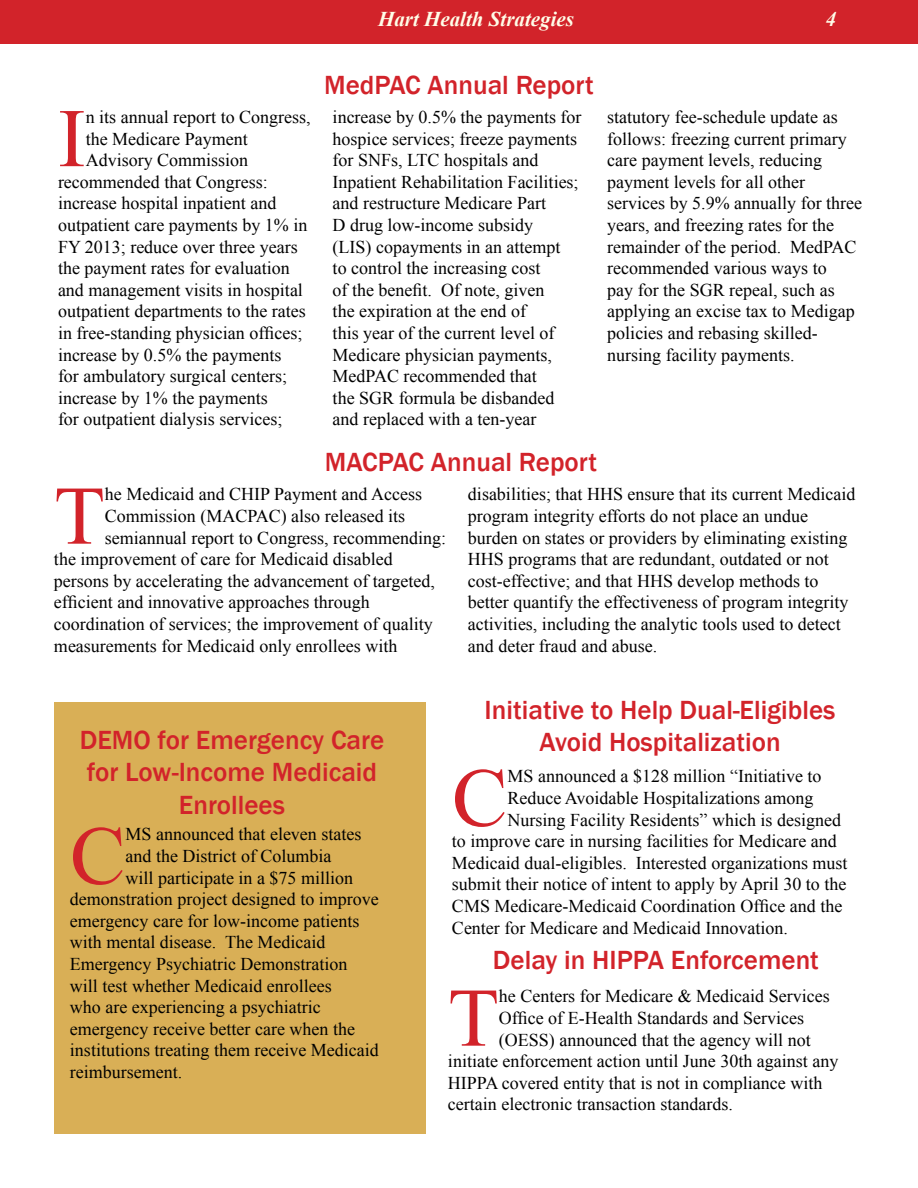
<style>
.page{position:relative;width:918px;height:1188px;background:#fff}
.page>*{position:absolute;margin:0;border:0;box-sizing:border-box;transform-origin:0 0}
.t1{font:83.25px "Times New Roman";color:#d2232a}
.t2{font:500 27px/32.4px "Franklin Gothic";color:#d2232a;text-align:center}
.t3{font:italic 700 21px "Times New Roman";color:#fffde8}
.t4{font:18px/21.6px "Times New Roman";color:#000}
</style>
<div class="page">
<div style="left:54px;top:702px;width:372px;height:432px;background:#d9af56"></div>
<div style="left:0;top:0;width:918px;height:43px;background:#d2232a"></div>
<p class="t3" style="left:378px;top:5px;width:198px">Hart Health Strategies</p>
<p class="t3" style="left:826px;top:5px;width:12px">4</p>
<h1 class="t1" style="left:58px;top:82px;width:29px">I</h1>
<p class="t4" style="left:86px;top:106px;width:226px">n its annual report to Congress,</p>
<p class="t4" style="left:86px;top:127px;width:163px">the Medicare Payment</p>
<p class="t4" style="left:86px;top:149px;width:164px">Advisory Commission</p>
<p class="t4" style="left:58px;top:171px;width:211px">recommended that Congress:</p>
<p class="t4" style="left:58px;top:192px;width:220px">increase hospital inpatient and</p>
<p class="t4" style="left:58px;top:214px;width:251px">outpatient care payments by 1% in</p>
<p class="t4" style="left:58px;top:235px;width:241px">FY 2013; reduce over three years</p>
<p class="t4" style="left:58px;top:257px;width:233px">the payment rates for evaluation</p>
<p class="t4" style="left:58px;top:279px;width:246px">and management visits in hospital</p>
<p class="t4" style="left:58px;top:300px;width:249px">outpatient departments to the rates</p>
<p class="t4" style="left:58px;top:322px;width:246px">in free-standing physician offices;</p>
<p class="t4" style="left:58px;top:343px;width:225px">increase by 0.5% the payments</p>
<p class="t4" style="left:58px;top:365px;width:231px">for ambulatory surgical centers;</p>
<p class="t4" style="left:58px;top:387px;width:211px">increase by 1% the payments</p>
<p class="t4" style="left:58px;top:408px;width:226px">for outpatient dialysis services;</p>
<h2 class="t2" style="left:324px;top:69px;width:271px">MedPAC Annual Report</h2>
<p class="t4" style="left:333px;top:106px;width:250px">increase by 0.5% the payments for hospice services; freeze payments for SNFs, LTC hospitals and<br>Inpatient Rehabilitation Facilities; and restructure Medicare Part<br>D drug low-income subsidy<br>(LIS) copayments in an attempt<br>to control the increasing cost<br>of the benefit. Of note, given<br>the expiration at the end of<br>this year of the current level of<br>Medicare physician payments,<br>MedPAC recommended that<br>the SGR formula be disbanded and replaced with a ten-year</p>
<p class="t4" style="left:607px;top:106px;width:256px">statutory fee-schedule update as follows: freezing current primary care payment levels, reducing payment levels for all other services by 5.9% annually for three years, and freezing rates for the remainder of the period. MedPAC recommended various ways to<br>pay for the SGR repeal, such as applying an excise tax to Medigap policies and rebasing skilled&shy;nursing facility payments.</p>
<h2 class="t2" style="left:325px;top:446px;width:274px">MACPAC Annual Report</h2>
<h1 class="t1" style="left:54px;top:460px;width:52px">T</h1>
<p class="t4" style="left:105px;top:483px;width:319px">he Medicaid and CHIP Payment and Access</p>
<p class="t4" style="left:105px;top:505px;width:302px">Commission (MACPAC) also released its</p>
<p class="t4" style="left:105px;top:527px;width:343px">semiannual report to Congress, recommending:</p>
<p class="t4" style="left:54px;top:548px;width:340px">the improvement of care for Medicaid disabled</p>
<p class="t4" style="left:54px;top:570px;width:383px">persons by accelerating the advancement of targeted,</p>
<p class="t4" style="left:54px;top:591px;width:317px">efficient and innovative approaches through</p>
<p class="t4" style="left:54px;top:613px;width:380px">coordination of services; the improvement of quality</p>
<p class="t4" style="left:54px;top:635px;width:345px">measurements for Medicaid only enrollees with</p>
<p class="t4" style="left:468px;top:483px;width:389px">disabilities; that HHS ensure that its current Medicaid program integrity efforts do not place an undue burden on states or providers by eliminating existing HHS programs that are redundant, outdated or not cost-effective; and that HHS develop methods to better quantify the effectiveness of program integrity activities, including the analytic tools used to detect and deter fraud and abuse.</p>
<h2 class="t2" style="left:80px;top:724px;width:306px">DEMO for Emergency Care for Low-Income Medicaid<br>Enrollees</h2>
<h1 class="t1" style="left:70px;top:800px;width:57px">C</h1>
<p class="t4" style="left:126px;top:823px;width:237px">MS announced that eleven states</p>
<p class="t4" style="left:126px;top:845px;width:207px">and the District of Columbia</p>
<p class="t4" style="left:126px;top:867px;width:229px">will participate in a $75 million</p>
<p class="t4" style="left:70px;top:888px;width:310px">demonstration project designed to improve</p>
<p class="t4" style="left:70px;top:910px;width:291px">emergency care for low-income patients</p>
<p class="t4" style="left:70px;top:931px;width:257px">with mental disease. The Medicaid</p>
<p class="t4" style="left:70px;top:953px;width:279px">Emergency Psychiatric Demonstration</p>
<p class="t4" style="left:70px;top:975px;width:263px">will test whether Medicaid enrollees</p>
<p class="t4" style="left:70px;top:996px;width:252px">who are experiencing a psychiatric</p>
<p class="t4" style="left:70px;top:1018px;width:287px">emergency receive better care when the</p>
<p class="t4" style="left:70px;top:1039px;width:310px">institutions treating them receive Medicaid</p>
<p class="t4" style="left:70px;top:1061px;width:114px">reimbursement.</p>
<h2 class="t2" style="left:485px;top:694px;width:352px">Initiative to Help Dual-Eligibles<br>Avoid Hospitalization</h2>
<h1 class="t1" style="left:452px;top:742px;width:57px">C</h1>
<p class="t4" style="left:508px;top:765px;width:315px">MS announced a $128 million “Initiative to</p>
<p class="t4" style="left:508px;top:787px;width:308px">Reduce Avoidable Hospitalizations among</p>
<p class="t4" style="left:508px;top:809px;width:335px">Nursing Facility Residents” which is designed</p>
<p class="t4" style="left:452px;top:830px;width:386px">to improve care in nursing facilities for Medicare and</p>
<p class="t4" style="left:452px;top:852px;width:397px">Medicaid dual-eligibles. Interested organizations must</p>
<p class="t4" style="left:452px;top:873px;width:396px">submit their notice of intent to apply by April 30 to the</p>
<p class="t4" style="left:452px;top:895px;width:392px">CMS Medicare-Medicaid Coordination Office and the</p>
<p class="t4" style="left:452px;top:917px;width:337px">Center for Medicare and Medicaid Innovation.</p>
<h2 class="t2" style="left:493px;top:944px;width:328px">Delay in HIPPA Enforcement</h2>
<h1 class="t1" style="left:448px;top:962px;width:52px">T</h1>
<p class="t4" style="left:499px;top:985px;width:332px">he Centers for Medicare &amp; Medicaid Services</p>
<p class="t4" style="left:499px;top:1007px;width:307px">Office of E-Health Standards and Services</p>
<p class="t4" style="left:499px;top:1029px;width:313px">(OESS) announced that the agency will not</p>
<p class="t4" style="left:448px;top:1050px;width:392px">initiate enforcement action until June 30th against any</p>
<p class="t4" style="left:448px;top:1072px;width:376px">HIPPA covered entity that is not in compliance with</p>
<p class="t4" style="left:448px;top:1093px;width:286px">certain electronic transaction standards.</p>
</div>
